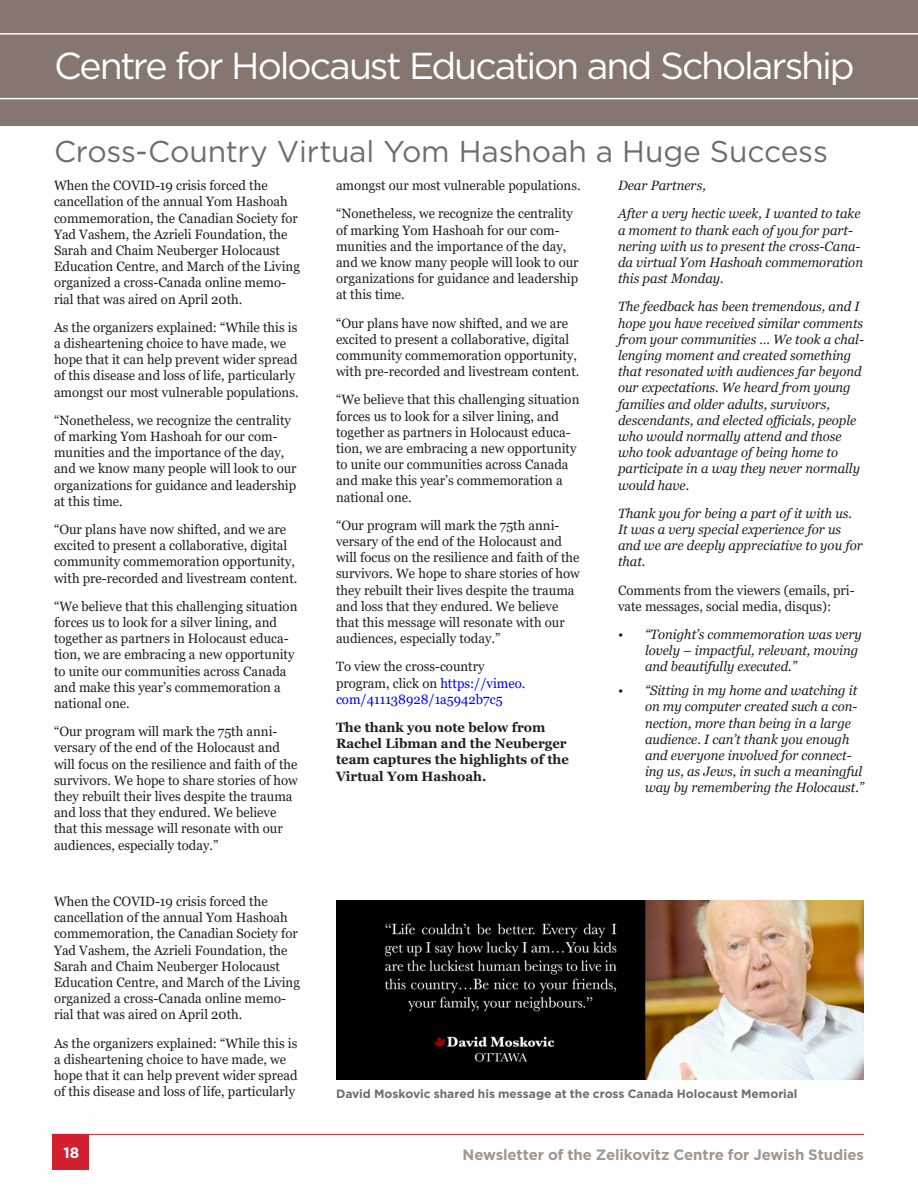
<style>
.page{position:relative;width:918px;height:1188px;background:#fff}
.page>*{position:absolute;margin:0;border:0;box-sizing:border-box;transform-origin:0 0}
.title_GM{font:37.5px "Gotham";letter-spacing:-.055em;color:#fff}
.headline{font:30px "Gotham";letter-spacing:-.005em;color:#6c6d70}
.t1{font:700 15px "Gotham";letter-spacing:-.01em;color:#a29690}
.t2{font:700 15px "Gotham";color:#fff}
.t3{font:13.5px/16.2px "Georgia";color:#231f20}
.t4{font:italic 13.5px/16.2px "Georgia";color:#231f20}
.t5{font:700 13.5px/16.2px "Georgia";color:#231f20}
.t6{font:13.5px/16.2px "Georgia";color:#00f}
.t7{font:700 12px "Gotham";color:#6c6d70}
.s1{color:#231f20}
</style>
<div class="page">
<div style="left:0;top:0;width:918px;height:126px;background:#85776f"></div>
<hr style="left:0;top:98px;width:918px;height:1px;background:#fff">
<hr style="left:0;top:33px;width:918px;height:2px;background:#fff">
<img style="left:336px;top:900px;width:528px;height:180px">
<div style="left:52px;top:1134px;width:36px;height:35px;background:#d2202f"></div>
<hr style="left:52px;top:1134px;width:812px;height:1px;background:#d2202f">
<p class="title_GM" style="left:54px;top:41px;width:802px">Centre for Holocaust Education and Scholarship</p>
<p class="headline" style="left:54px;top:132px;width:775px">Cross-Country Virtual Yom Hashoah a Huge Success</p>
<p class="t3" style="left:54px;top:178px;width:248px">When the COVID-19 crisis forced the cancellation of the annual Yom Hashoah commemoration, the Canadian Society for Yad Vashem, the Azrieli Foundation, the Sarah and Chaim Neuberger Holocaust Education Centre, and March of the Living organized a cross-Canada online memo&shy;rial that was aired on April 20th.</p>
<p class="t3" style="left:54px;top:319px;width:246px">As the organizers explained: “While this is a disheartening choice to have made, we hope that it can help prevent wider spread of this disease and loss of life, particularly amongst our most vulnerable populations.</p>
<p class="t3" style="left:54px;top:412px;width:244px">“Nonetheless, we recognize the centrality of marking Yom Hashoah for our com&shy;munities and the importance of the day, and we know many people will look to our organizations for guidance and leadership at this time.</p>
<p class="t3" style="left:54px;top:522px;width:245px">“Our plans have now shifted, and we are excited to present a collaborative, digital community commemoration opportunity, with pre-recorded and livestream content.</p>
<p class="t3" style="left:54px;top:598px;width:245px">“We believe that this challenging situation forces us to look for a silver lining, and together as partners in Holocaust educa&shy;tion, we are embracing a new opportunity to unite our communities across Canada and make this year’s commemoration a national one.</p>
<p class="t3" style="left:54px;top:724px;width:245px">“Our program will mark the 75th anni&shy;versary of the end of the Holocaust and will focus on the resilience and faith of the survivors. We hope to share stories of how they rebuilt their lives despite the trauma and loss that they endured. We believe that this message will resonate with our audiences, especially today.”</p>
<p class="t3" style="left:54px;top:894px;width:248px">When the COVID-19 crisis forced the cancellation of the annual Yom Hashoah commemoration, the Canadian Society for Yad Vashem, the Azrieli Foundation, the Sarah and Chaim Neuberger Holocaust Education Centre, and March of the Living organized a cross-Canada online memo&shy;rial that was aired on April 20th.</p>
<p class="t3" style="left:54px;top:1035px;width:245px">As the organizers explained: “While this is a disheartening choice to have made, we hope that it can help prevent wider spread of this disease and loss of life, particularly</p>
<p class="t3" style="left:336px;top:178px;width:246px">amongst our most vulnerable populations.</p>
<p class="t3" style="left:336px;top:206px;width:244px">“Nonetheless, we recognize the centrality of marking Yom Hashoah for our com&shy;munities and the importance of the day, and we know many people will look to our organizations for guidance and leadership at this time.</p>
<p class="t3" style="left:336px;top:315px;width:245px">“Our plans have now shifted, and we are excited to present a collaborative, digital community commemoration opportunity, with pre-recorded and livestream content.</p>
<p class="t3" style="left:336px;top:392px;width:245px">“We believe that this challenging situation forces us to look for a silver lining, and together as partners in Holocaust educa&shy;tion, we are embracing a new opportunity to unite our communities across Canada and make this year’s commemoration a national one.</p>
<p class="t3" style="left:336px;top:517px;width:245px">“Our program will mark the 75th anni&shy;versary of the end of the Holocaust and will focus on the resilience and faith of the survivors. We hope to share stories of how they rebuilt their lives despite the trauma and loss that they endured. We believe that this message will resonate with our audiences, especially today.”</p>
<p class="t6" style="left:336px;top:659px;width:191px"><span class="s1">To view the cross-country program, click on</span> https://vimeo. com/411138928/1a5942b7c5</p>
<p class="t5" style="left:336px;top:719px;width:235px">The thank you note below from<br>Rachel Libman and the Neuberger team captures the highlights of the<br>Virtual Yom Hashoah.</p>
<p class="t4" style="left:618px;top:178px;width:89px">Dear Partners,</p>
<p class="t4" style="left:618px;top:206px;width:247px">After a very hectic week, I wanted to take a moment to thank each of you for part&shy;nering with us to present the cross-Cana&shy;da virtual Yom Hashoah commemoration this past Monday.</p>
<p class="t4" style="left:618px;top:299px;width:247px">The feedback has been tremendous, and I hope you have received similar comments from your communities … We took a chal&shy;lenging moment and created something that resonated with audiences far beyond our expectations. We heard from young families and older adults, survivors, descendants, and elected officials, people who would normally attend and those who took advantage of being home to participate in a way they never normally would have.</p>
<p class="t4" style="left:618px;top:505px;width:246px">Thank you for being a part of it with us.<br>It was a very special experience for us and we are deeply appreciative to you for that.</p>
<p class="t3" style="left:618px;top:582px;width:238px">Comments from the viewers (emails, pri&shy;vate messages, social media, disqus):</p>
<p class="t4" style="left:645px;top:626px;width:218px;text-indent:-27px">• “Tonight’s commemoration was very lovely – impactful, relevant, moving and beautifully executed.”</p>
<p class="t4" style="left:645px;top:682px;width:221px;text-indent:-27px">• “Sitting in my home and watching it on my computer created such a con&shy;nection, more than being in a large audience. I can’t thank you enough and everyone involved for connect&shy;ing us, as Jews, in such a meaningful way by remembering the Holocaust.”</p>
<p class="t7" style="left:336px;top:1086px;width:463px">David Moskovic shared his message at the cross Canada Holocaust Memorial</p>
<p class="t2" style="left:64px;top:1143px;width:17px">18</p>
<p class="t1" style="left:463px;top:1145px;width:403px">Newsletter of the Zelikovitz Centre for Jewish Studies</p>
</div>
